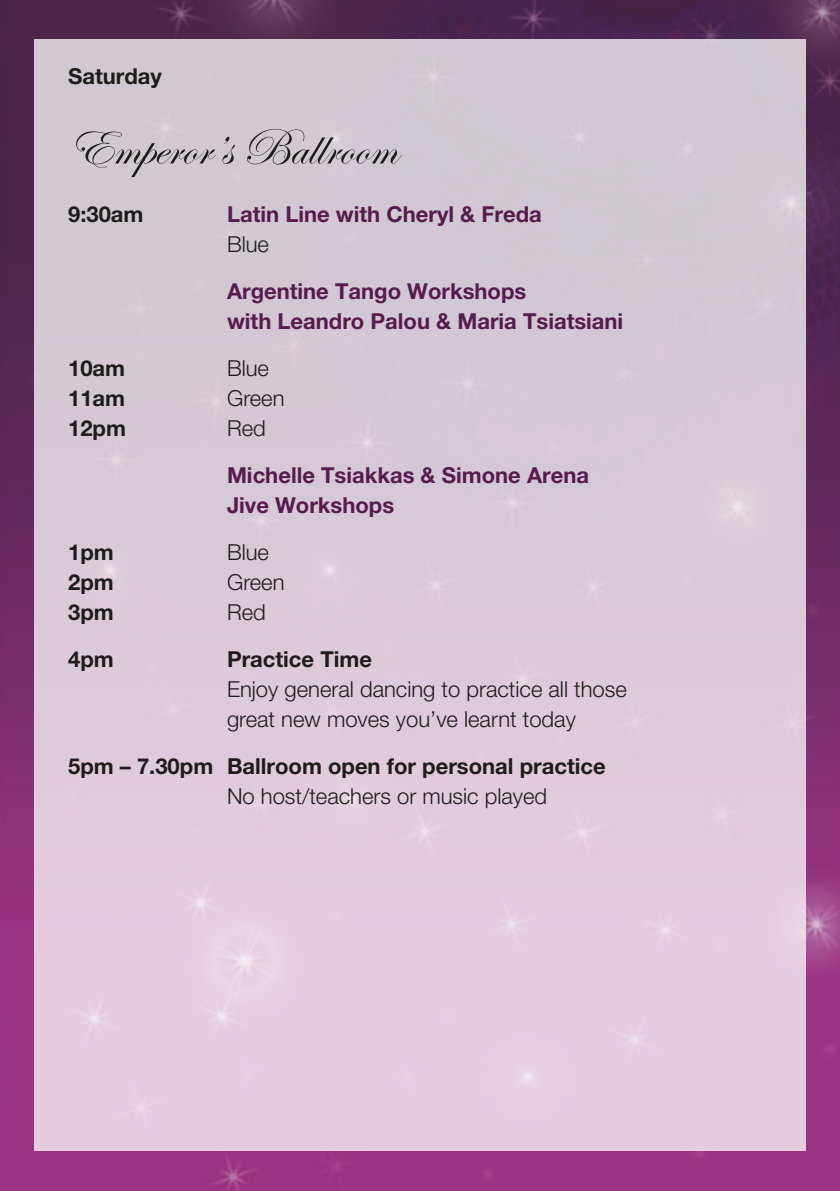
<style>
.page{position:relative;width:840px;height:1191px;background:#fff}
.page>*{position:absolute;margin:0;border:0;box-sizing:border-box;transform-origin:0 0}
.t1{font:52px "Edwardian Script ITC";color:#1d1d1b}
.t2{font:300 22px/30px "Helvetica Neue LT Pro";color:#1d1d1b}
.t3{font:700 22px/30px "Helvetica Neue LT Pro";color:#571b4f}
.t4{font:700 22px "Helvetica Neue LT Pro";color:#1d1d1b}
</style>
<div class="page">
<img style="left:0;top:0;width:839px;height:1191px">
<div style="left:34px;top:40px;width:771px;height:1111px;background:#dbcad8"></div>
<p class="t4" style="left:68px;top:62px;width:95px">Saturday</p>
<h1 class="t1" style="left:68px;top:119px;width:330px">Emperor’s Ballroom</h1>
<p class="t4" style="left:68px;top:200px;width:77px">9:30am</p>
<p class="t3" style="left:227px;top:198px;width:316px">Latin Line with Cheryl &amp; Freda</p>
<p class="t2" style="left:227px;top:228px;width:43px">Blue</p>
<p class="t3" style="left:227px;top:275px;width:397px">Argentine Tango Workshops<br>with Leandro Palou &amp; Maria Tsiatsiani</p>
<p class="t4" style="left:68px;top:354px;width:59px">10am</p>
<p class="t2" style="left:227px;top:352px;width:43px">Blue</p>
<p class="t4" style="left:68px;top:384px;width:59px">11am</p>
<p class="t2" style="left:227px;top:382px;width:59px">Green</p>
<p class="t4" style="left:68px;top:414px;width:59px">12pm</p>
<p class="t2" style="left:227px;top:412px;width:40px">Red</p>
<p class="t3" style="left:227px;top:459px;width:363px">Michelle Tsiakkas &amp; Simone Arena<br>Jive Workshops</p>
<p class="t4" style="left:68px;top:538px;width:47px">1pm</p>
<p class="t2" style="left:227px;top:536px;width:43px">Blue</p>
<p class="t4" style="left:68px;top:568px;width:47px">2pm</p>
<p class="t2" style="left:227px;top:566px;width:59px">Green</p>
<p class="t4" style="left:68px;top:598px;width:47px">3pm</p>
<p class="t2" style="left:227px;top:596px;width:40px">Red</p>
<p class="t4" style="left:68px;top:645px;width:47px">4pm</p>
<p class="t4" style="left:227px;top:645px;width:146px">Practice Time</p>
<p class="t2" style="left:227px;top:673px;width:401px">Enjoy general dancing to practice all those great new moves you’ve learnt today</p>
<p class="t4" style="left:68px;top:752px;width:539px">5pm – 7.30pm Ballroom open for personal practice</p>
<p class="t2" style="left:227px;top:780px;width:321px">No host/teachers or music played</p>
</div>
